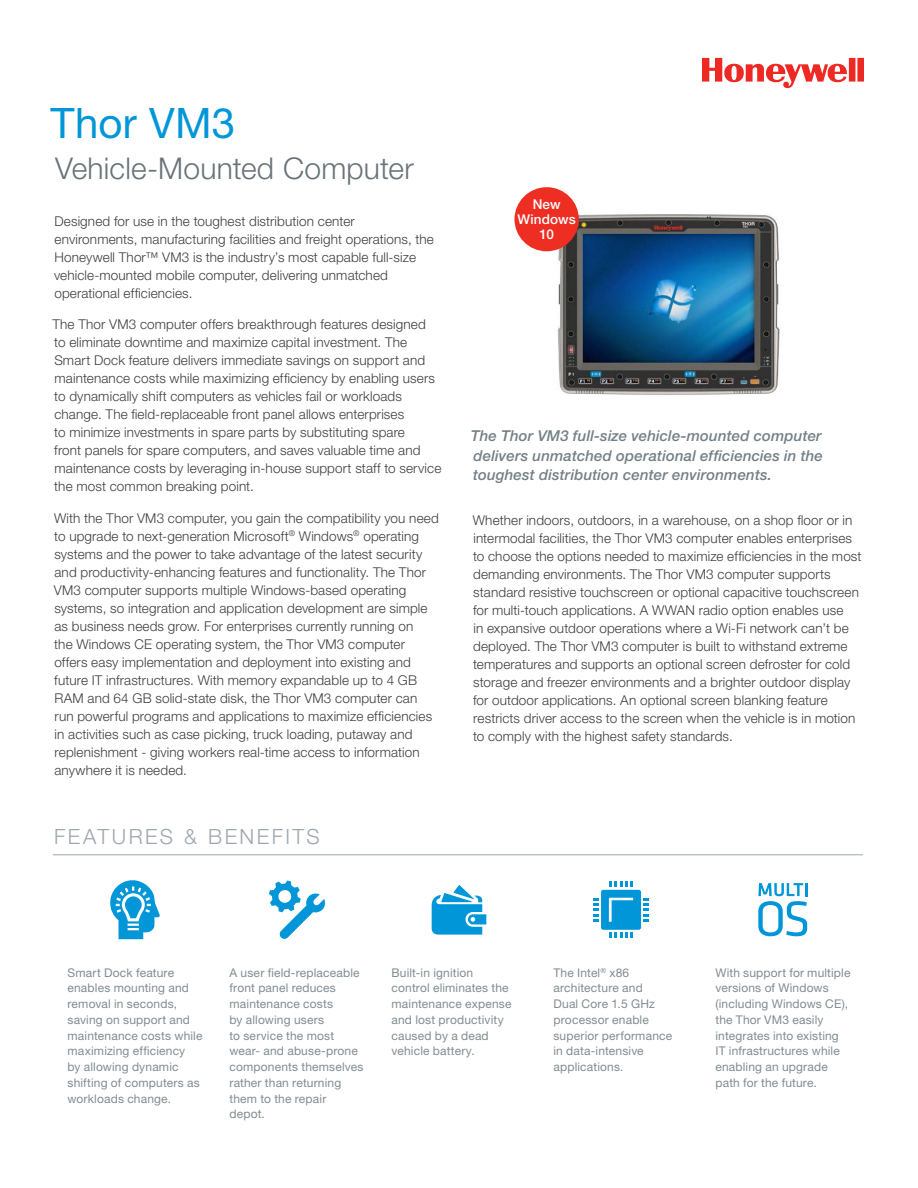
<style>
.page{position:relative;width:918px;height:1188px;background:#fff}
.page>*{position:absolute;margin:0;border:0;box-sizing:border-box;transform-origin:0 0}
.Title_1__28pt{font:42px "Helvetica Neue LT Std";letter-spacing:.005em;color:#0196d7}
.Title_2__20pt{font:300 30px "Helvetica Neue LT Std";letter-spacing:.005em;color:#687379}
.Sidebar__Header{font:300 21px "Helvetica Neue LT Std";letter-spacing:.12em;color:#9da7ae}
.Product_Caption{font:italic 500 15px/19.5px "Helvetica Neue LT Std";letter-spacing:.01em;color:#748086;text-align:justify}
.Body__9_14_pt{font:300 13.5px/18px "Helvetica Neue LT Std";letter-spacing:.01em;color:#3e3e3f}
.Product_Caption-2{font:500 13.5px "Helvetica Neue LT Std";letter-spacing:.01em;color:#fff}
.Datasheet_Sidebar__B{font:12px/15.8px "Helvetica Neue LT Std";letter-spacing:.015em;color:#818c92}
</style>
<div class="page">
<svg style="left:702px;top:58px;width:162px;height:30px"></svg>
<img style="left:544px;top:212px;width:236px;height:183px">
<hr style="left:53px;top:854px;width:810px;height:1px;background:#9da7ae">
<svg style="left:110px;top:880px;width:50px;height:59px"></svg>
<svg style="left:269px;top:881px;width:57px;height:58px"></svg>
<svg style="left:432px;top:885px;width:54px;height:50px"></svg>
<svg style="left:593px;top:882px;width:56px;height:56px"></svg>
<svg style="left:758px;top:883px;width:50px;height:53px"></svg>
<div style="left:514px;top:187px;width:65px;height:64px;background:#ee2e22;border-radius:50%"></div>
<p class="Title_1__28pt" style="left:51px;top:98px;width:186px">Thor VM3</p>
<p class="Title_2__20pt" style="left:55px;top:150px;width:360px">Vehicle-Mounted Computer</p>
<p class="Body__9_14_pt" style="left:54px;top:212px;width:381px">Designed for use in the toughest distribution center environments, manufacturing facilities and freight operations, the Honeywell Thor™ VM3 is the industry’s most capable full-size vehicle-mounted mobile computer, delivering unmatched operational efficiencies.</p>
<p class="Body__9_14_pt" style="left:53px;top:315px;width:390px">The Thor VM3 computer offers breakthrough features designed<br>to eliminate downtime and maximize capital investment. The Smart Dock feature delivers immediate savings on support and maintenance costs while maximizing efficiency by enabling users to dynamically shift computers as vehicles fail or workloads change. The field-replaceable front panel allows enterprises<br>to minimize investments in spare parts by substituting spare<br>front panels for spare computers, and saves valuable time and maintenance costs by leveraging in-house support staff to service the most common breaking point.</p>
<p class="Body__9_14_pt" style="left:54px;top:509px;width:387px">With the Thor VM3 computer, you gain the compatibility you need to upgrade to next-generation Microsoft<sup>®</sup> Windows<sup>®</sup> operating systems and the power to take advantage of the latest security and productivity-enhancing features and functionality. The Thor VM3 computer supports multiple Windows-based operating systems, so integration and application development are simple as business needs grow. For enterprises currently running on<br>the Windows CE operating system, the Thor VM3 computer offers easy implementation and deployment into existing and future IT infrastructures. With memory expandable up to 4 GB RAM and 64 GB solid-state disk, the Thor VM3 computer can run powerful programs and applications to maximize efficiencies in activities such as case picking, truck loading, putaway and replenishment - giving workers real-time access to information anywhere it is needed.</p>
<p class="Sidebar__Header" style="left:54px;top:824px;width:267px">FEATURES &amp; BENEFITS</p>
<p class="Product_Caption-2" style="left:533px;top:196px;width:29px">New</p>
<p class="Product_Caption-2" style="left:518px;top:211px;width:60px">Windows</p>
<p class="Product_Caption-2" style="left:539px;top:226px;width:16px">10</p>
<p class="Product_Caption" style="left:471px;top:426px;width:354px">The Thor VM3 full-size vehicle-mounted computer delivers unmatched operational efficiencies in the toughest distribution center environments.</p>
<p class="Body__9_14_pt" style="left:473px;top:511px;width:390px">Whether indoors, outdoors, in a warehouse, on a shop floor or in intermodal facilities, the Thor VM3 computer enables enterprises to choose the options needed to maximize efficiencies in the most demanding environments. The Thor VM3 computer supports standard resistive touchscreen or optional capacitive touchscreen for multi-touch applications. A WWAN radio option enables use<br>in expansive outdoor operations where a Wi-Fi network can’t be deployed. The Thor VM3 computer is built to withstand extreme temperatures and supports an optional screen defroster for cold storage and freezer environments and a brighter outdoor display for outdoor applications. An optional screen blanking feature restricts driver access to the screen when the vehicle is in motion to comply with the highest safety standards.</p>
<p class="Datasheet_Sidebar__B" style="left:68px;top:964px;width:137px">Smart Dock feature enables mounting and removal in seconds, saving on support and maintenance costs while maximizing efficiency<br>by allowing dynamic shifting of computers as workloads change.</p>
<p class="Datasheet_Sidebar__B" style="left:230px;top:964px;width:136px">A user field-replaceable front panel reduces maintenance costs<br>by allowing users<br>to service the most wear- and abuse-prone components themselves rather than returning them to the repair depot.</p>
<p class="Datasheet_Sidebar__B" style="left:392px;top:964px;width:122px">Built-in ignition control eliminates the maintenance expense and lost productivity caused by a dead vehicle battery.</p>
<p class="Datasheet_Sidebar__B" style="left:554px;top:964px;width:120px">The Intel<sup>®</sup> x86 architecture and<br>Dual Core 1.5 GHz processor enable superior performance in data-intensive applications.</p>
<p class="Datasheet_Sidebar__B" style="left:716px;top:964px;width:136px">With support for multiple versions of Windows (including Windows CE), the Thor VM3 easily integrates into existing<br>IT infrastructures while enabling an upgrade path for the future.</p>
</div>
